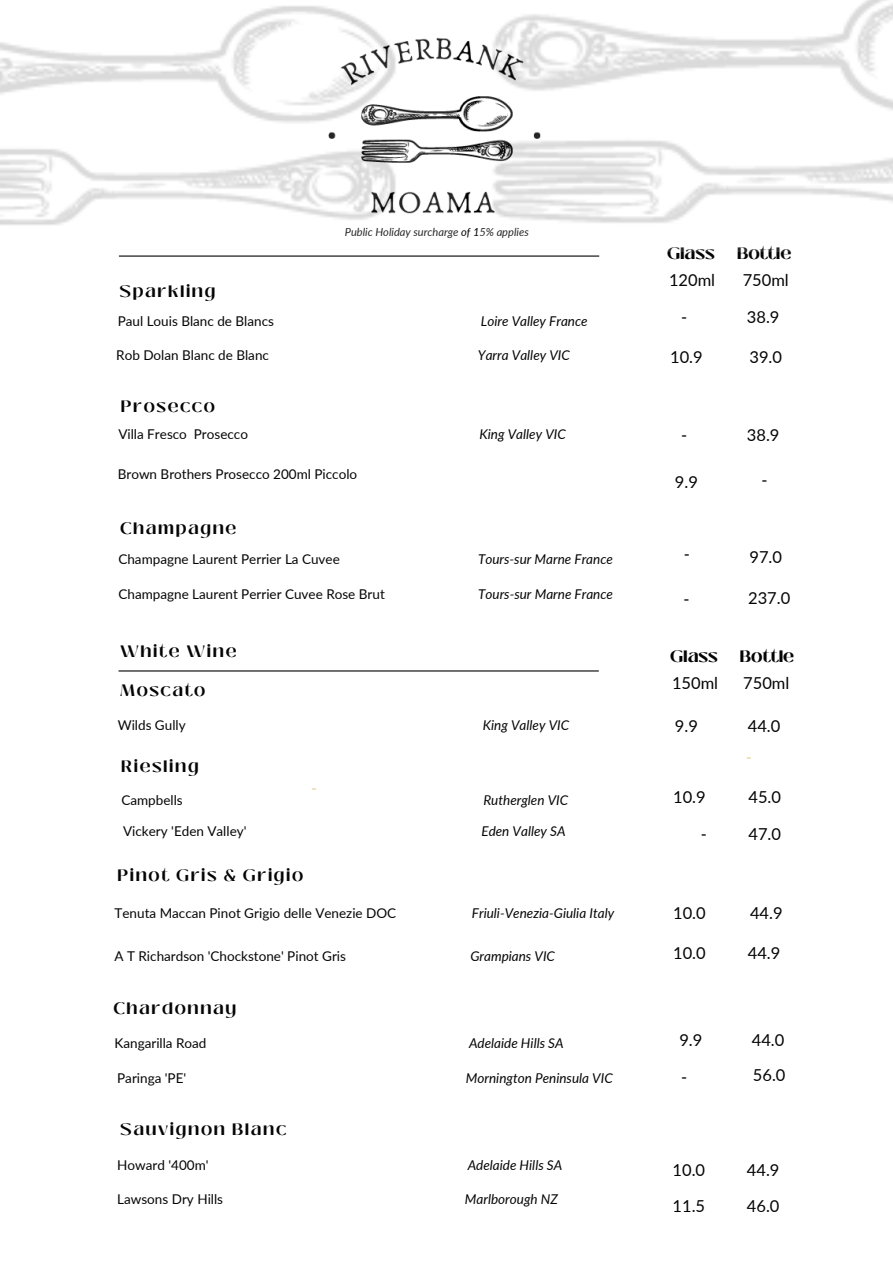
<style>
.page{position:relative;width:893px;height:1264px;background:#fff}
.page>*{position:absolute;margin:0;border:0;box-sizing:border-box;transform-origin:0 0}
.t1{font:16.5px "Lato";color:#050505}
.t2{font:700 16.5px "Black Mango";letter-spacing:.1em;color:#050505}
.t3{font:800 16.5px "Black Mango";color:#050505}
.t4{font:16.5px "Lato";color:#e7d49e}
.t5{font:13.5px "Lato";color:#050505}
.t6{font:italic 13.5px "Lato";color:#050505}
.t7{font:italic 11.1px "Lato";color:#050505}
</style>
<div class="page">
<img style="left:456px;top:40px;width:25px;height:174px">
<hr style="left:118px;top:670px;width:480px;height:1px;background:#050505">
<hr style="left:119px;top:255px;width:480px;height:2px;background:#050505">
<img style="left:481px;top:0;width:411px;height:223px">
<img style="left:0;top:6px;width:456px;height:219px">
<p class="t2" style="left:120px;top:278px;width:97px">Sparkling</p>
<p class="t7" style="left:345px;top:225px;width:185px">Public Holiday surcharge of 15% applies</p>
<p class="t3" style="left:667px;top:241px;width:49px">Glass</p>
<p class="t3" style="left:737px;top:241px;width:56px">Bottle</p>
<p class="t1" style="left:669px;top:269px;width:48px">120ml</p>
<p class="t1" style="left:742px;top:269px;width:48px">750ml</p>
<p class="t1" style="left:681px;top:306px;width:8px">-</p>
<p class="t1" style="left:746px;top:306px;width:34px">38.9</p>
<p class="t5" style="left:118px;top:313px;width:158px">Paul Louis Blanc de Blancs</p>
<p class="t6" style="left:481px;top:313px;width:108px">Loire Valley France</p>
<p class="t5" style="left:116px;top:347px;width:154px">Rob Dolan Blanc de Blanc</p>
<p class="t6" style="left:478px;top:347px;width:94px">Yarra Valley VIC</p>
<p class="t1" style="left:670px;top:347px;width:34px">10.9</p>
<p class="t1" style="left:749px;top:347px;width:34px">39.0</p>
<p class="t2" style="left:121px;top:394px;width:95px">Prosecco</p>
<p class="t5" style="left:118px;top:426px;width:131px">Villa Fresco Prosecco</p>
<p class="t6" style="left:479px;top:426px;width:88px">King Valley VIC</p>
<p class="t5" style="left:118px;top:465px;width:241px">Brown Brothers Prosecco 200ml Piccolo</p>
<p class="t2" style="left:120px;top:516px;width:118px">Champagne</p>
<p class="t5" style="left:118px;top:551px;width:223px">Champagne Laurent Perrier La Cuvee</p>
<p class="t6" style="left:478px;top:551px;width:136px">Tours-sur Marne France</p>
<p class="t5" style="left:118px;top:585px;width:268px">Champagne Laurent Perrier Cuvee Rose Brut</p>
<p class="t6" style="left:478px;top:585px;width:136px">Tours-sur Marne France</p>
<p class="t2" style="left:120px;top:639px;width:118px">White Wine</p>
<p class="t2" style="left:120px;top:677px;width:87px">Moscato</p>
<p class="t1" style="left:681px;top:425px;width:8px">-</p>
<p class="t1" style="left:675px;top:472px;width:25px">9.9</p>
<p class="t1" style="left:683px;top:543px;width:8px">-</p>
<p class="t1" style="left:683px;top:588px;width:8px">-</p>
<p class="t1" style="left:746px;top:425px;width:34px">38.9</p>
<p class="t1" style="left:761px;top:469px;width:8px">-</p>
<p class="t1" style="left:749px;top:547px;width:34px">97.0</p>
<p class="t1" style="left:748px;top:587px;width:44px">237.0</p>
<p class="t3" style="left:670px;top:643px;width:49px">Glass</p>
<p class="t3" style="left:739px;top:643px;width:56px">Bottle</p>
<p class="t1" style="left:672px;top:672px;width:48px">150ml</p>
<p class="t1" style="left:743px;top:672px;width:48px">750ml</p>
<p class="t5" style="left:118px;top:717px;width:69px">Wilds Gully</p>
<p class="t6" style="left:483px;top:717px;width:88px">King Valley VIC</p>
<p class="t1" style="left:675px;top:715px;width:25px">9.9</p>
<p class="t1" style="left:747px;top:715px;width:34px">44.0</p>
<p class="t2" style="left:121px;top:754px;width:79px">Riesling</p>
<p class="t4" style="left:745px;top:746px;width:8px">-</p>
<p class="t4" style="left:311px;top:777px;width:8px">-</p>
<p class="t5" style="left:121px;top:791px;width:63px">Campbells</p>
<p class="t6" style="left:483px;top:791px;width:86px">Rutherglen VIC</p>
<p class="t1" style="left:673px;top:787px;width:34px">10.9</p>
<p class="t1" style="left:748px;top:787px;width:34px">45.0</p>
<p class="t5" style="left:123px;top:822px;width:125px">Vickery 'Eden Valley'</p>
<p class="t6" style="left:481px;top:822px;width:86px">Eden Valley SA</p>
<p class="t1" style="left:701px;top:823px;width:8px">-</p>
<p class="t1" style="left:748px;top:823px;width:34px">47.0</p>
<p class="t2" style="left:117px;top:862px;width:187px">Pinot Gris &amp; Grigio</p>
<p class="t5" style="left:114px;top:904px;width:283px">Tenuta Maccan Pinot Grigio delle Venezie DOC</p>
<p class="t6" style="left:472px;top:904px;width:144px">Friuli-Venezia-Giulia Italy</p>
<p class="t1" style="left:673px;top:902px;width:34px">10.0</p>
<p class="t1" style="left:750px;top:902px;width:34px">44.9</p>
<p class="t5" style="left:114px;top:947px;width:233px">A T Richardson 'Chockstone' Pinot Gris</p>
<p class="t6" style="left:470px;top:947px;width:86px">Grampians VIC</p>
<p class="t1" style="left:673px;top:943px;width:34px">10.0</p>
<p class="t1" style="left:747px;top:943px;width:34px">44.9</p>
<p class="t2" style="left:114px;top:995px;width:124px">Chardonnay</p>
<p class="t5" style="left:114px;top:1034px;width:93px">Kangarilla Road</p>
<p class="t6" style="left:469px;top:1034px;width:96px">Adelaide Hills SA</p>
<p class="t1" style="left:679px;top:1029px;width:25px">9.9</p>
<p class="t1" style="left:751px;top:1029px;width:34px">44.0</p>
<p class="t5" style="left:117px;top:1069px;width:71px">Paringa 'PE'</p>
<p class="t6" style="left:466px;top:1069px;width:148px">Mornington Peninsula VIC</p>
<p class="t1" style="left:681px;top:1067px;width:8px">-</p>
<p class="t1" style="left:752px;top:1064px;width:34px">56.0</p>
<p class="t2" style="left:120px;top:1116px;width:167px">Sauvignon Blanc</p>
<p class="t5" style="left:117px;top:1156px;width:93px">Howard '400m'</p>
<p class="t6" style="left:467px;top:1156px;width:96px">Adelaide Hills SA</p>
<p class="t5" style="left:117px;top:1190px;width:107px">Lawsons Dry Hills</p>
<p class="t6" style="left:465px;top:1190px;width:94px">Marlborough NZ</p>
<p class="t1" style="left:672px;top:1159px;width:34px">10.0</p>
<p class="t1" style="left:746px;top:1159px;width:34px">44.9</p>
<p class="t1" style="left:672px;top:1195px;width:34px">11.5</p>
<p class="t1" style="left:746px;top:1195px;width:34px">46.0</p>
</div>
